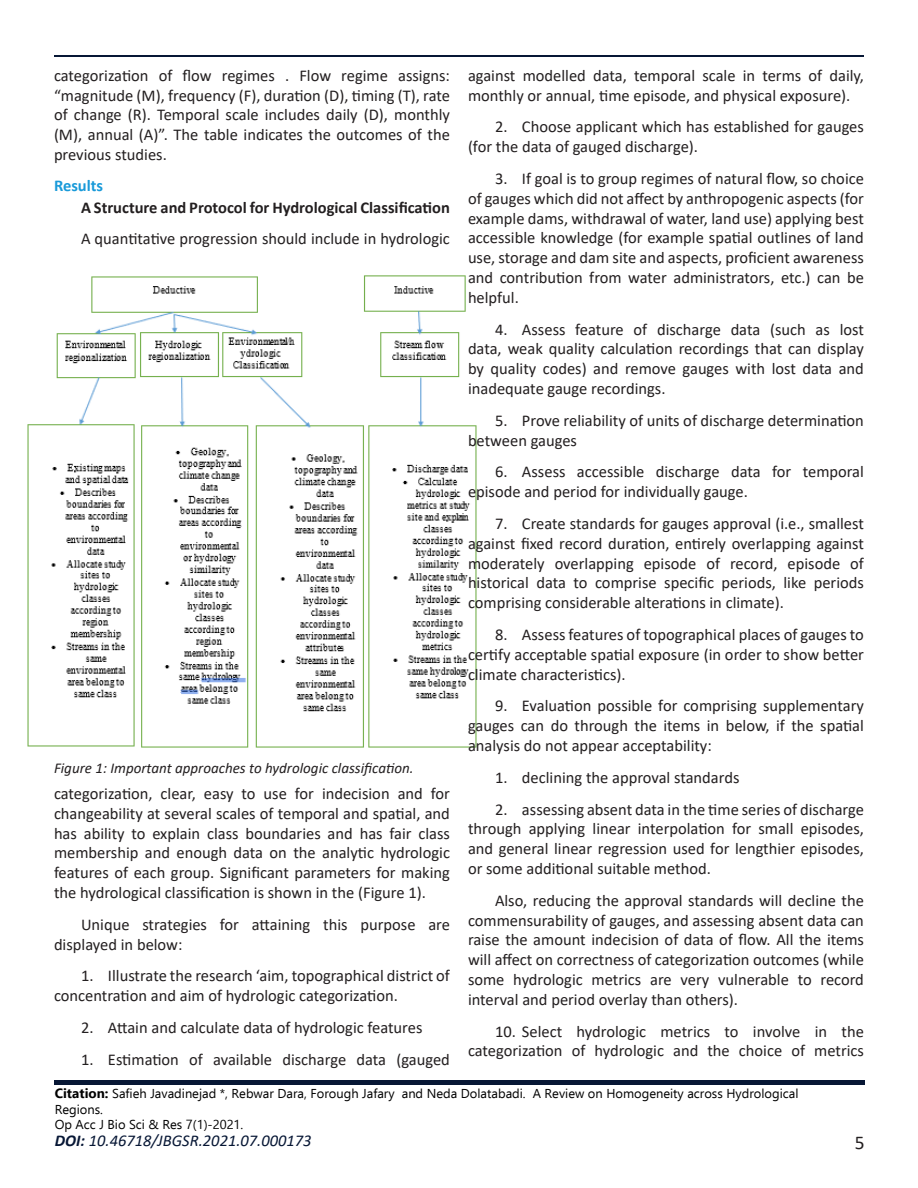
<style>
.page{position:relative;width:918px;height:1188px;background:#fff}
.page>*{position:absolute;margin:0;border:0;box-sizing:border-box;transform-origin:0 0}
.t1{font:19.5px "Calibri";color:#231f20}
.Body_Text_First_Inde{font:16.5px/19.8px "Calibri";color:#231f20;text-align:justify}
.Body_Text_First_Inde-2{font:700 16.5px "Calibri";color:#231f20}
.t2{font:italic 16.5px "Calibri";color:#071735}
.side_heading{font:700 16.5px "Calibri";color:#199ad9}
.figure_tittle{font:italic 15px "Calibri";color:#231f20}
.t3{font:12.9px/15.5px "Ebrima";color:#000}
.s1{font-weight:700;font-size:13.5px}
.s2{font-weight:700}
</style>
<div class="page">
<hr style="left:54px;top:55px;width:810px;height:1px;background:#071735">
<div style="left:55px;top:1080px;width:810px;height:5px;background:#071735"></div>
<img style="left:27px;top:275px;width:450px;height:473px">
<p class="Body_Text_First_Inde" style="left:54px;top:65px;width:398px">categorization of flow regimes . Flow regime assigns: “magnitude (M), frequency (F), duration (D), timing (T), rate of change (R). Temporal scale includes daily (D), monthly (M), annual (A)”. The table indicates the outcomes of the previous studies.</p>
<p class="side_heading" style="left:54px;top:174px;width:51px">Results</p>
<p class="Body_Text_First_Inde-2" style="left:81px;top:195px;width:371px">A Structure and Protocol for Hydrological Classification</p>
<p class="Body_Text_First_Inde" style="left:81px;top:229px;width:370px">A quantitative progression should include in hydrologic</p>
<p class="figure_tittle" style="left:54px;top:757px;width:361px">Figure 1: Important approaches to hydrologic classification.</p>
<p class="Body_Text_First_Inde" style="left:54px;top:783px;width:397px">categorization, clear, easy to use for indecision and for changeability at several scales of temporal and spatial, and has ability to explain class boundaries and has fair class membership and enough data on the analytic hydrologic features of each group. Significant parameters for making the hydrological classification is shown in the (Figure 1).</p>
<p class="Body_Text_First_Inde" style="left:54px;top:914px;width:398px;text-indent:27px">Unique strategies for attaining this purpose are displayed in below:</p>
<p class="Body_Text_First_Inde" style="left:54px;top:966px;width:397px;text-indent:27px">1. Illustrate the research ‘aim, topographical district of concentration and aim of hydrologic categorization.</p>
<p class="Body_Text_First_Inde" style="left:81px;top:1017px;width:343px">2. Attain and calculate data of hydrologic features</p>
<p class="Body_Text_First_Inde" style="left:81px;top:1049px;width:370px">1. Estimation of available discharge data (gauged</p>
<p class="Body_Text_First_Inde" style="left:468px;top:65px;width:398px">against modelled data, temporal scale in terms of daily, monthly or annual, time episode, and physical exposure).</p>
<p class="Body_Text_First_Inde" style="left:468px;top:117px;width:397px;text-indent:27px">2. Choose applicant which has established for gauges (for the data of gauged discharge).</p>
<p class="Body_Text_First_Inde" style="left:468px;top:168px;width:398px;text-indent:27px">3. If goal is to group regimes of natural flow, so choice of gauges which did not affect by anthropogenic aspects (for example dams, withdrawal of water, land use) applying best accessible knowledge (for example spatial outlines of land use, storage and dam site and aspects, proficient awareness and contribution from water administrators, etc.) can be helpful.</p>
<p class="Body_Text_First_Inde" style="left:468px;top:319px;width:397px;text-indent:27px">4. Assess feature of discharge data (such as lost data, weak quality calculation recordings that can display by quality codes) and remove gauges with lost data and inadequate gauge recordings.</p>
<p class="Body_Text_First_Inde" style="left:468px;top:410px;width:397px;text-indent:27px">5. Prove reliability of units of discharge determination between gauges</p>
<p class="Body_Text_First_Inde" style="left:468px;top:462px;width:397px;text-indent:27px">6. Assess accessible discharge data for temporal episode and period for individually gauge.</p>
<p class="Body_Text_First_Inde" style="left:468px;top:513px;width:397px;text-indent:27px">7. Create standards for gauges approval (i.e., smallest against fixed record duration, entirely overlapping against moderately overlapping episode of record, episode of historical data to comprise specific periods, like periods comprising considerable alterations in climate).</p>
<p class="Body_Text_First_Inde" style="left:468px;top:624px;width:398px;text-indent:27px">8. Assess features of topographical places of gauges to certify acceptable spatial exposure (in order to show better climate characteristics).</p>
<p class="Body_Text_First_Inde" style="left:468px;top:696px;width:397px;text-indent:27px">9. Evaluation possible for comprising supplementary gauges can do through the items in below, if the spatial analysis do not appear acceptability:</p>
<p class="Body_Text_First_Inde" style="left:495px;top:767px;width:246px">1. declining the approval standards</p>
<p class="Body_Text_First_Inde" style="left:468px;top:799px;width:398px;text-indent:27px">2. assessing absent data in the time series of discharge through applying linear interpolation for small episodes, and general linear regression used for lengthier episodes, or some additional suitable method.</p>
<p class="Body_Text_First_Inde" style="left:468px;top:890px;width:398px;text-indent:27px">Also, reducing the approval standards will decline the commensurability of gauges, and assessing absent data can raise the amount indecision of data of flow. All the items will affect on correctness of categorization outcomes (while some hydrologic metrics are very vulnerable to record interval and period overlay than others).</p>
<p class="Body_Text_First_Inde" style="left:468px;top:1021px;width:397px;text-align:right">10. Select hydrologic metrics to involve in the categorization of hydrologic and the choice of metrics</p>
<p class="t3" style="left:55px;top:1086px;width:745px"><span class="s1">Citation:</span> Safieh Javadinejad *, Rebwar Dara, Forough Jafary and Neda Dolatabadi. A Review on Homogeneity across Hydrological<br>Regions.<br>Op Acc J Bio Sci &amp; Res 7(1)-2021.</p>
<p class="t2" style="left:55px;top:1129px;width:258px"><span class="s2">DOI:</span> 10.46718/JBGSR.2021.07.000173</p>
<p class="t1" style="left:855px;top:1129px;width:11px">5</p>
</div>
